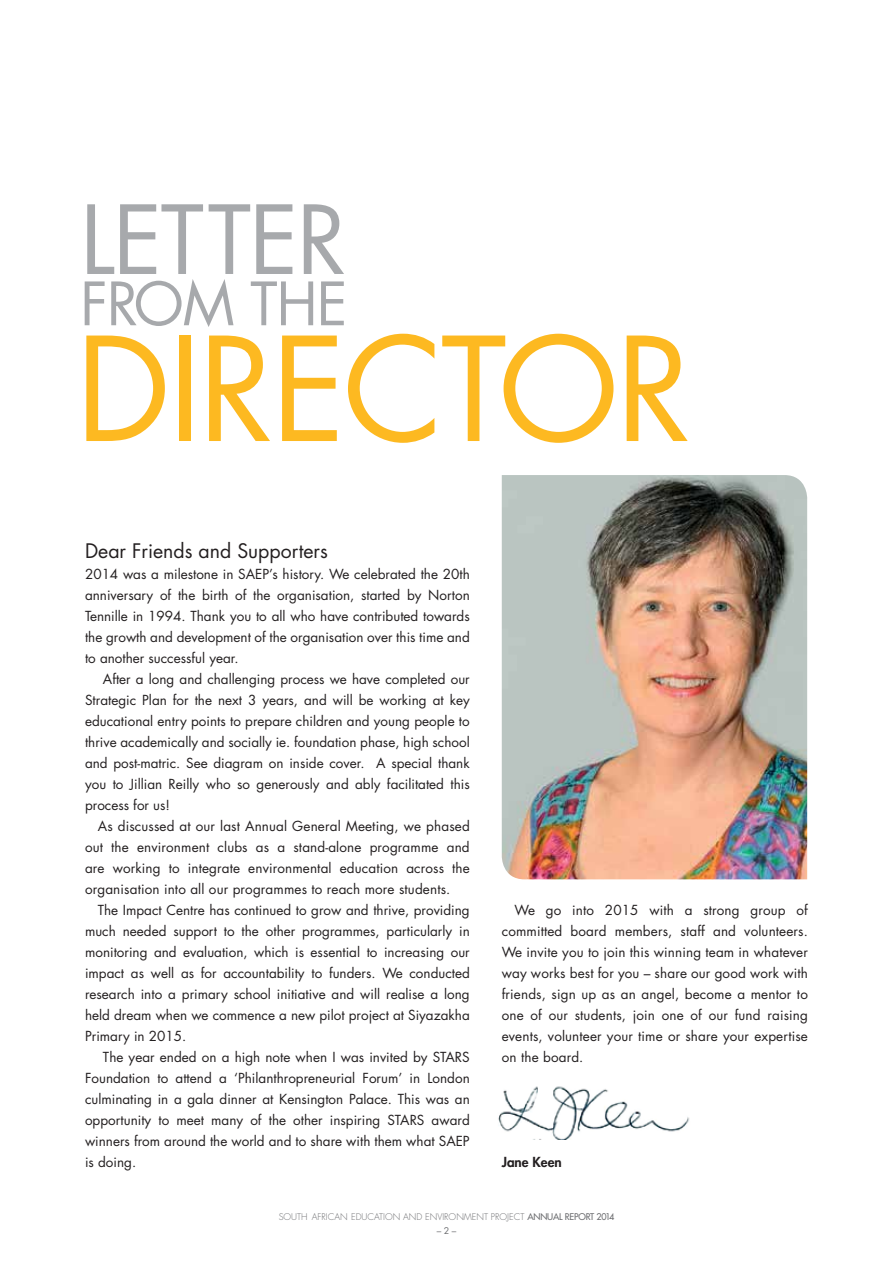
<style>
.page{position:relative;width:893px;height:1263px;background:#fff}
.page>*{position:absolute;margin:0;border:0;box-sizing:border-box;transform-origin:0 0}
.t1{font:139.95px "Futura Std";letter-spacing:-.02em;color:#fdb921}
.t2{font:92.4px "Futura Std";letter-spacing:-.02em;color:#a7a9ac}
.t3{font:58.05px "Futura Std";letter-spacing:-.02em;color:#a7a9ac}
.t4{font:19.5px "Futura Std";color:#231f20}
.t5{font:13.5px/21px "Futura Std";color:#231f20;text-align:justify}
.t6{font:800 13.5px "Futura Std";color:#231f20}
.t7{font:300 9px "Futura Std";color:#6d6e71}
.t8{font:9px "Futura Std";color:#6d6e71}
.s1{font-weight:500}
</style>
<div class="page">
<img style="left:502px;top:475px;width:305px;height:404px">
<img style="left:498px;top:1086px;width:192px;height:54px">
<h2 class="t2" style="left:80px;top:181px;width:268px">LETTER</h2>
<h3 class="t3" style="left:80px;top:267px;width:269px">FROM THE</h3>
<h1 class="t1" style="left:76px;top:300px;width:618px">DIRECTOR</h1>
<h3 class="t4" style="left:85px;top:538px;width:244px">Dear Friends and Supporters</h3>
<p class="t5" style="left:85px;top:564px;width:386px">2014 was a milestone in SAEP’s history. We celebrated the 20th anniversary of the birth of the organisation, started by Norton Tennille in 1994. Thank you to all who have contributed towards the growth and development of the organisation over this time and to another successful year.</p>
<p class="t5" style="left:85px;top:669px;width:386px;text-indent:18px">After a long and challenging process we have completed our Strategic Plan for the next 3 years, and will be working at key educational entry points to prepare children and young people to thrive academically and socially ie. foundation phase, high school and post-matric. See diagram on inside cover. A special thank you to Jillian Reilly who so generously and ably facilitated this process for us!</p>
<p class="t5" style="left:85px;top:816px;width:386px;text-indent:13px">As discussed at our last Annual General Meeting, we phased out the environment clubs as a stand-alone programme and are working to integrate environmental education across the organisation into all our programmes to reach more students.</p>
<p class="t5" style="left:85px;top:900px;width:386px;text-indent:13px">The Impact Centre has continued to grow and thrive, providing much needed support to the other programmes, particularly in monitoring and evaluation, which is essential to increasing our impact as well as for accountability to funders. We conducted research into a primary school initiative and will realise a long held dream when we commence a new pilot project at Siyazakha Primary in 2015.</p>
<p class="t5" style="left:85px;top:1047px;width:386px;text-indent:18px">The year ended on a high note when I was invited by STARS Foundation to attend a ‘Philanthropreneurial Forum’ in London culminating in a gala dinner at Kensington Palace. This was an opportunity to meet many of the other inspiring STARS award winners from around the world and to share with them what SAEP is doing.</p>
<p class="t5" style="left:502px;top:900px;width:308px;text-indent:13px">We go into 2015 with a strong group of committed board members, staff and volunteers.<br>We invite you to join this winning team in whatever way works best for you – share our good work with friends, sign up as an angel, become a mentor to one of our students, join one of our fund raising events, volunteer your time or share your expertise on the board.</p>
<p class="t6" style="left:502px;top:1154px;width:62px">Jane Keen</p>
<p class="t7" style="left:279px;top:1211px;width:337px">SOUTH AFRICAN EDUCATION AND ENVIRONMENT PROJECT <span class="s1">ANNUAL REPORT 2014</span></p>
<p class="t8" style="left:437px;top:1225px;width:21px">– 2 –</p>
</div>
